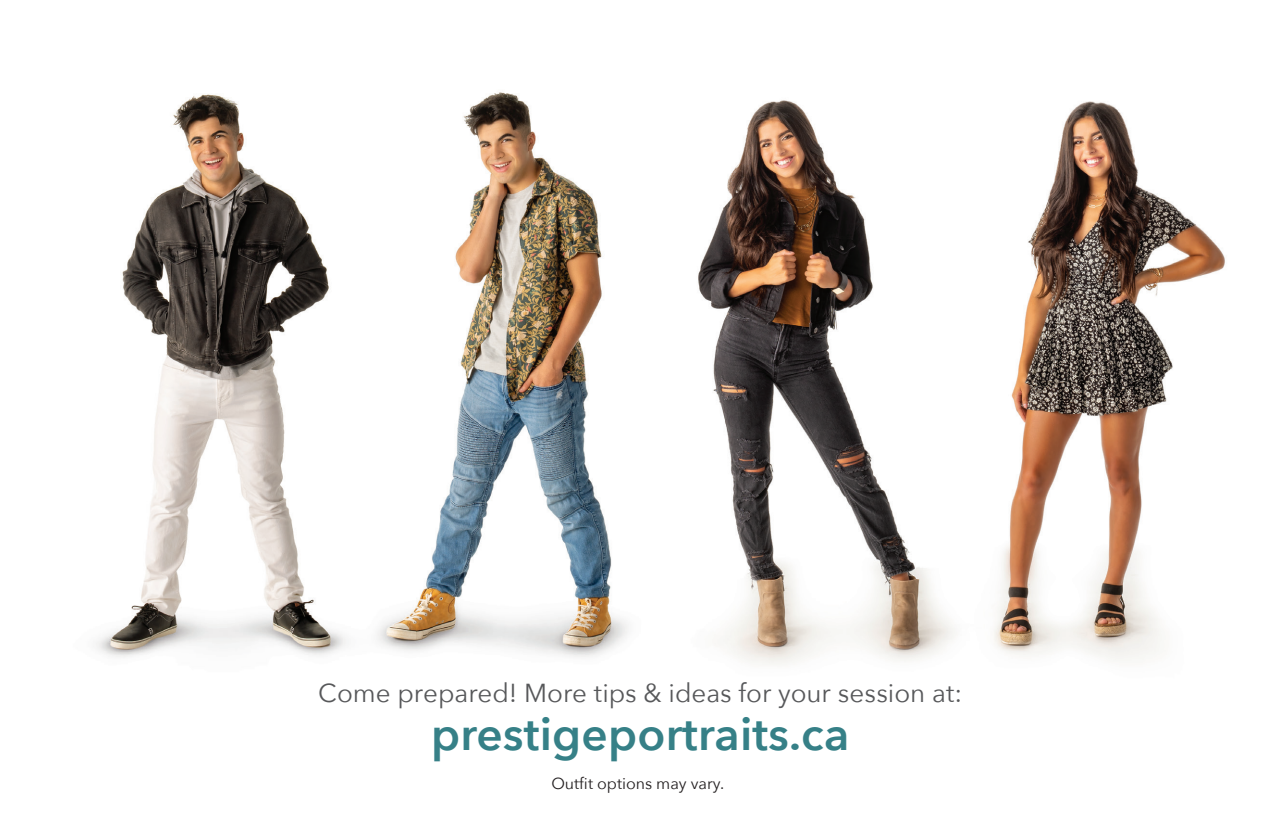
<style>
.page{position:relative;width:1278px;height:828px;background:#fff}
.page>*{position:absolute;margin:0;border:0;box-sizing:border-box;transform-origin:0 0}
.t1{font:600 46px "Avenir Next";letter-spacing:.005em;color:#368087}
.t2{font:26px "Avenir Next";color:#57585a}
.t3{font:16px "Avenir Next";color:#231f20}
</style>
<div class="page">
<img style="left:96px;top:92px;width:1129px;height:573px">
<p class="t2" style="left:318px;top:677px;width:646px">Come prepared! More tips &amp; ideas for your session at:</p>
<p class="t1" style="left:431px;top:705px;width:420px">prestigeportraits.ca</p>
<p class="t3" style="left:551px;top:773px;width:174px">Outfit options may vary.</p>
</div>
